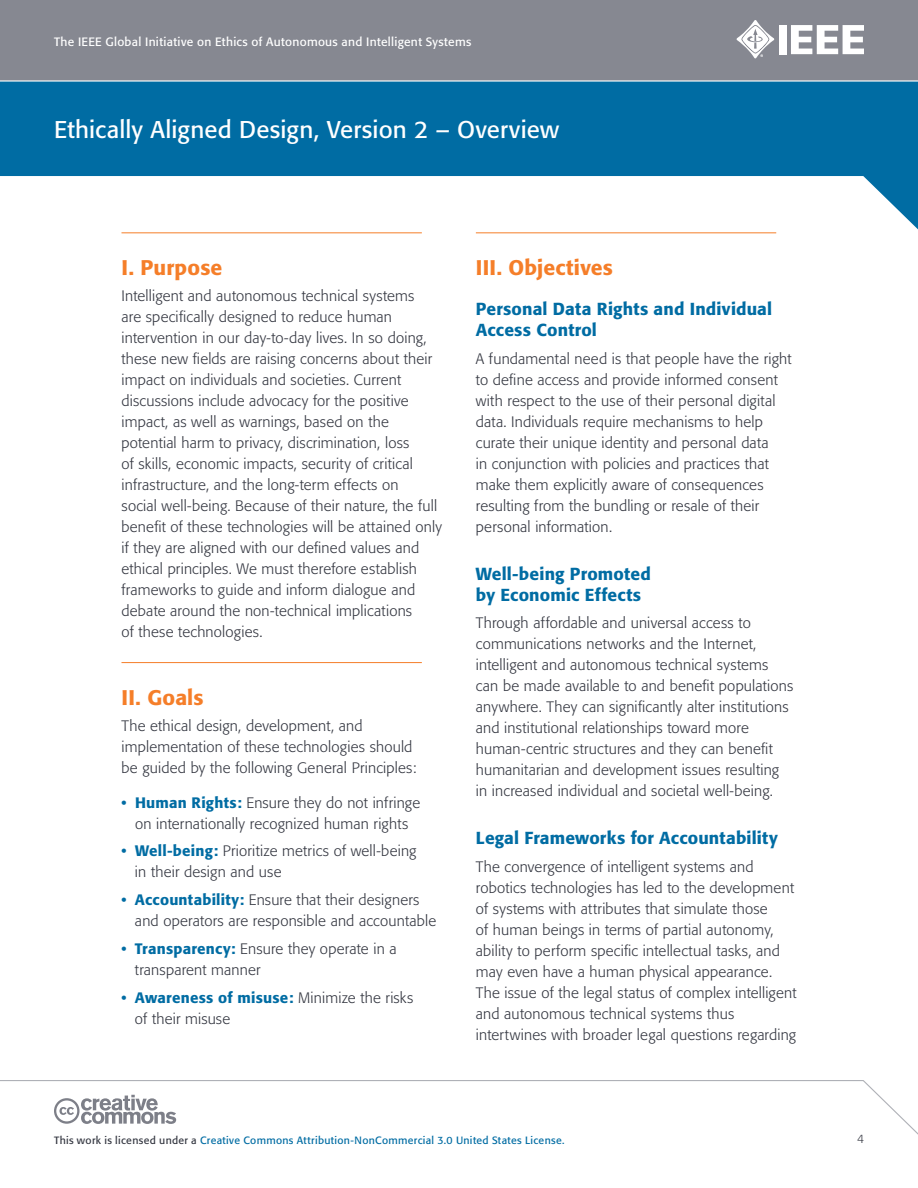
<style>
.page{position:relative;width:918px;height:1188px;background:#fff}
.page>*{position:absolute;margin:0;border:0;box-sizing:border-box;transform-origin:0 0}
.t1{font:24px "Formata";letter-spacing:.01em;color:#fff}
.t2{font:500 21px "Formata";letter-spacing:.01em;color:#f57e29}
.t3{font:500 17.25px/21px "Formata";letter-spacing:.01em;color:#006ca3}
.t4{font:300 15px/21px "Formata";letter-spacing:.01em;color:#343741}
.t5{font:12px "Formata";letter-spacing:.025em;color:#fff}
.t6{font:300 12px "Formata";color:#343741}
.t7{font:10.5px "Formata";letter-spacing:.03em;color:#006ca3}
.s1{font-weight:500;color:#006ca3}
.s2{color:#343741}
</style>
<div class="page">
<div style="left:0;top:0;width:918px;height:81px;background:#868891"></div>
<svg style="left:0;top:82px;width:918px;height:147px;fill:#006ca3"></svg>
<svg style="left:0;top:1080px;width:918px;height:55px"></svg>
<hr style="left:0;top:80px;width:918px;height:2px;background:#fff">
<div style="left:779px;top:25px;width:8px;height:29px;background:#fff"></div>
<svg style="left:791px;top:25px;width:73px;height:29px"></svg>
<svg style="left:736px;top:20px;width:38px;height:38px"></svg>
<svg style="left:54px;top:1095px;width:122px;height:29px"></svg>
<hr style="left:122px;top:232px;width:300px;height:1px;background:#f57e29">
<hr style="left:122px;top:662px;width:300px;height:1px;background:#f57e29">
<hr style="left:476px;top:232px;width:300px;height:1px;background:#f57e29">
<p class="t5" style="left:54px;top:34px;width:419px">The IEEE Global Initiative on Ethics of Autonomous and Intelligent Systems</p>
<h1 class="t1" style="left:54px;top:115px;width:507px">Ethically Aligned Design, Version 2 – Overview</h1>
<h2 class="t2" style="left:122px;top:255px;width:102px">I. Purpose</h2>
<p class="t4" style="left:122px;top:286px;width:322px">Intelligent and autonomous technical systems<br>are specifically designed to reduce human intervention in our day-to-day lives. In so doing, these new fields are raising concerns about their impact on individuals and societies. Current discussions include advocacy for the positive impact, as well as warnings, based on the potential harm to privacy, discrimination, loss<br>of skills, economic impacts, security of critical infrastructure, and the long-term effects on<br>social well-being. Because of their nature, the full benefit of these technologies will be attained only if they are aligned with our defined values and ethical principles. We must therefore establish frameworks to guide and inform dialogue and debate around the non-technical implications<br>of these technologies.</p>
<h2 class="t2" style="left:122px;top:685px;width:84px">II. Goals</h2>
<p class="t4" style="left:122px;top:716px;width:297px">The ethical design, development, and implementation of these technologies should be guided by the following General Principles:</p>
<p class="t4" style="left:122px;top:792px;width:300px;text-align:center"><span class="s1">• Human Rights:</span> Ensure they do not infringe on internationally recognized human rights</p>
<p class="t4" style="left:135px;top:841px;width:283px;text-indent:-13px"><span class="s1">• Well-being:</span> Prioritize metrics of well-being in their design and use</p>
<p class="t4" style="left:135px;top:890px;width:303px;text-indent:-13px"><span class="s1">• Accountability:</span> Ensure that their designers and operators are responsible and accountable</p>
<p class="t4" style="left:135px;top:938px;width:263px;text-indent:-14px"><span class="s1">• Transparency:</span> Ensure they operate in a transparent manner</p>
<p class="t4" style="left:135px;top:987px;width:280px;text-indent:-14px"><span class="s1">• Awareness of misuse:</span> Minimize the risks of their misuse</p>
<h2 class="t2" style="left:476px;top:255px;width:139px">III. Objectives</h2>
<p class="t3" style="left:476px;top:298px;width:298px">Personal Data Rights and Individual<br>Access Control</p>
<p class="t4" style="left:476px;top:348px;width:317px">A fundamental need is that people have the right to define access and provide informed consent with respect to the use of their personal digital data. Individuals require mechanisms to help curate their unique identity and personal data<br>in conjunction with policies and practices that make them explicitly aware of consequences resulting from the bundling or resale of their personal information.</p>
<p class="t3" style="left:476px;top:563px;width:177px">Well-being Promoted by Economic Effects</p>
<p class="t4" style="left:476px;top:613px;width:319px">Through affordable and universal access to communications networks and the Internet, intelligent and autonomous technical systems can be made available to and benefit populations anywhere. They can significantly alter institutions and institutional relationships toward more human-centric structures and they can benefit humanitarian and development issues resulting in increased individual and societal well-being.</p>
<p class="t3" style="left:476px;top:828px;width:303px">Legal Frameworks for Accountability</p>
<p class="t4" style="left:476px;top:857px;width:322px">The convergence of intelligent systems and robotics technologies has led to the development of systems with attributes that simulate those<br>of human beings in terms of partial autonomy, ability to perform specific intellectual tasks, and may even have a human physical appearance.<br>The issue of the legal status of complex intelligent and autonomous technical systems thus intertwines with broader legal questions regarding</p>
<p class="t7" style="left:54px;top:1133px;width:512px"><span class="s2">This work is licensed under a</span> Creative Commons Attribution-NonCommercial 3.0 United States License.</p>
<p class="t6" style="left:857px;top:1132px;width:8px">4</p>
</div>
